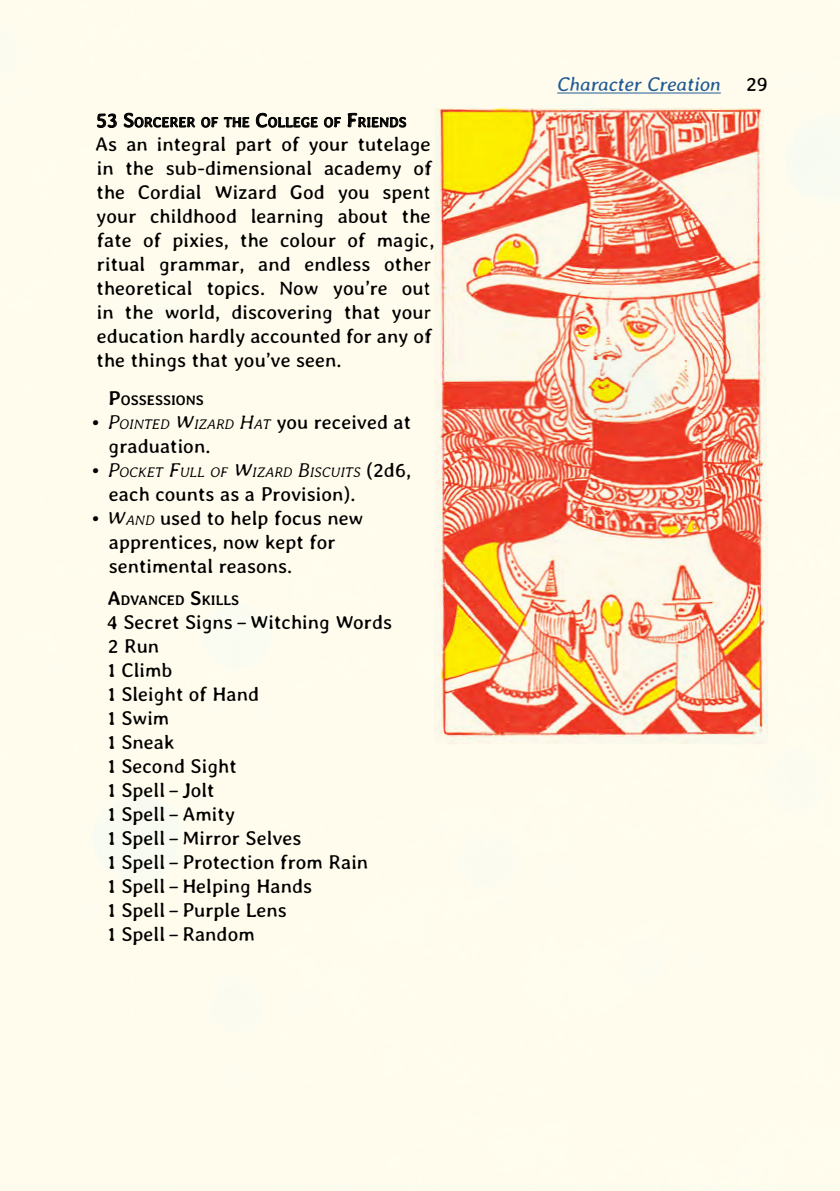
<style>
.page{position:relative;width:840px;height:1191px;background:#fff}
.page>*{position:absolute;margin:0;border:0;box-sizing:border-box;transform-origin:0 0}
.t1{font:20px/24px "Averia Libre";color:#000}
.t2{font:italic 20px "Averia Libre";color:#225b96}
.t3{font:italic 300 14px "Averia Libre";color:#000}
.t4{font:14px "Averia Libre";color:#000}
.t5{font:700 14px "Averia Libre";color:#000}
.s1{font-size:20px}
.s2{font-weight:300;font-style:italic}
.s3{font-weight:300;font-style:italic;font-size:14px}
.s4{font-weight:400;font-style:normal;font-size:20px}
</style>
<div class="page">
<hr style="left:557px;top:92px;width:163px;height:1px;background:#225b96">
<img style="left:434px;top:108px;width:333px;height:636px">
<p class="t4" style="left:96px;top:114px;width:311px"><span class="s1">53 S</span>ORCERER OF THE <span class="s1">C</span>OLLEGE OF <span class="s1">F</span>RIENDS</p>
<p class="t1" style="left:95px;top:132px;width:340px">As an integral part of your tutelage in the sub-dimensional academy of the Cordial Wizard God you spent your childhood learning about the fate of pixies, the colour of magic, ritual grammar, and endless other theoretical topics. Now you’re out in the world, discovering that your education hardly accounted for any of the things that you’ve seen.</p>
<p class="t5" style="left:109px;top:392px;width:87px"><span class="s1">P</span>OSSESSIONS</p>
<p class="t1" style="left:108px;top:410px;width:304px;text-indent:-17px">• <span class="s2">P</span><span class="s3">OINTED</span> <span class="s2">W</span><span class="s3">IZARD</span> <span class="s2">H</span><span class="s3">AT</span> you received at graduation.</p>
<p class="t3" style="left:91px;top:464px;width:321px"><span class="s4">•</span> <span class="s1">P</span>OCKET <span class="s1">F</span>ULL OF <span class="s1">W</span>IZARD <span class="s1">B</span>ISCUITS <span class="s4">(2d6,</span></p>
<p class="t1" style="left:109px;top:482px;width:248px">each counts as a Provision).</p>
<p class="t1" style="left:109px;top:506px;width:256px;text-indent:-17px">• <span class="s2">W</span><span class="s3">AND</span> used to help focus new apprentices, now kept for sentimental reasons.</p>
<p class="t5" style="left:107px;top:592px;width:132px"><span class="s1">A</span>DVANCED <span class="s1">S</span>KILLS</p>
<p class="t1" style="left:107px;top:610px;width:287px">4 Secret Signs – Witching Words<br>2 Run<br>1 Climb<br>1 Sleight of Hand<br>1 Swim<br>1 Sneak<br>1 Second Sight<br>1 Spell – Jolt<br>1 Spell – Amity<br>1 Spell – Mirror Selves<br>1 Spell – Protection from Rain<br>1 Spell – Helping Hands<br>1 Spell – Purple Lens<br>1 Spell – Random</p>
<p class="t2" style="left:557px;top:72px;width:165px">Character Creation</p>
<p class="t1" style="left:745px;top:72px;width:23px">29</p>
</div>
